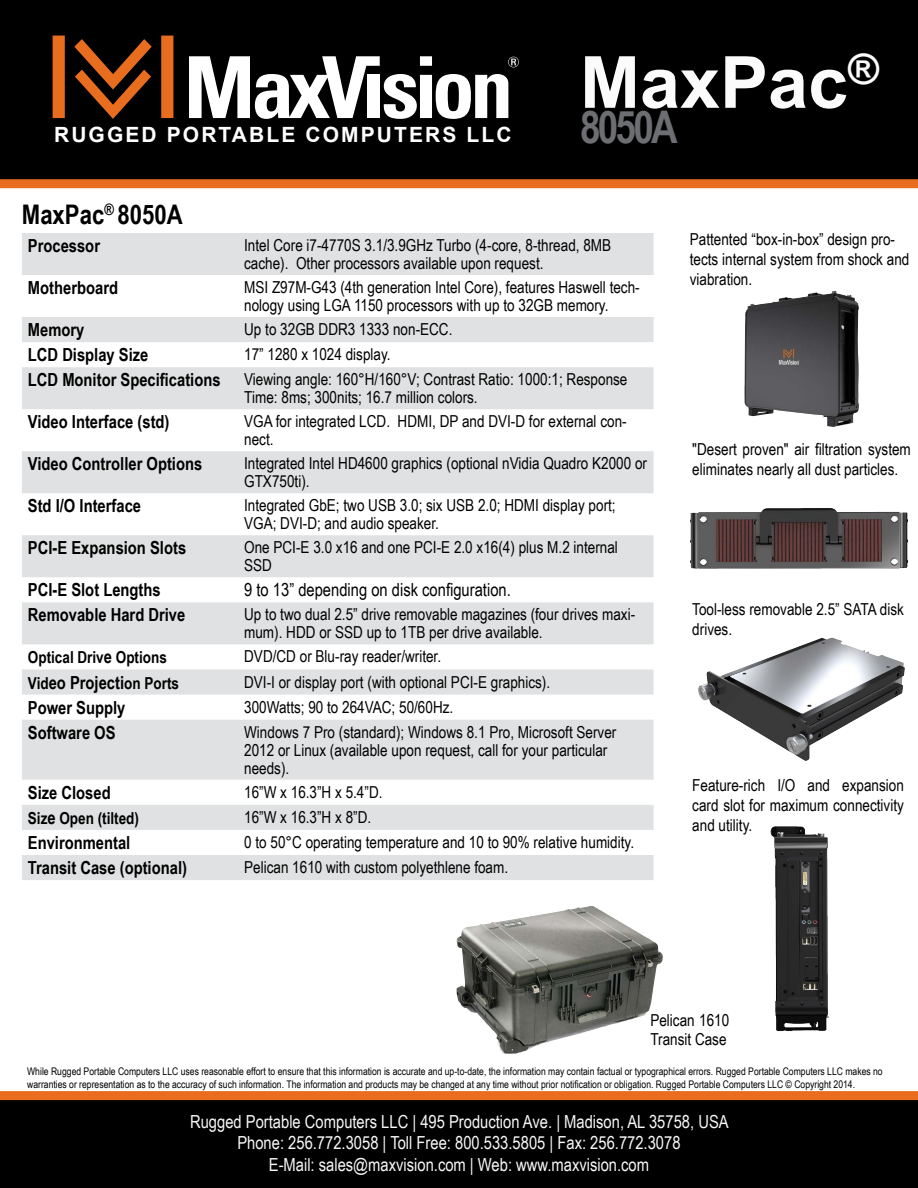
<style>
.page{position:relative;width:918px;height:1188px;background:#fff}
.page>*{position:absolute;margin:0;border:0;box-sizing:border-box;transform-origin:0 0}
.t1{font:700 72px "Arial";color:#fbfbfb}
.t2{font:700 45px "Arial Narrow";letter-spacing:-.06em;color:#6d6e71}
.t3{font:700 27px "Arial Narrow";color:#000}
.t4{font:700 21px "Arial";letter-spacing:.1em;color:#fff}
.t5{font:700 18px "Arial Narrow";color:#000}
.t6{font:18px/21.6px "Arial Narrow";color:#f8f8f9;text-align:center}
.t7{font:18px "Arial Narrow";color:#000}
.t8{font:16.5px/18px "Arial Narrow";color:#000}
.t9{font:700 16.5px "Arial Narrow";color:#000}
.t10{font:10.5px/12.6px "Arial Narrow";color:#000}
.s1{font-style:inherit}
.s2{font-size:18px}
.s3{color:#fffaf6}
</style>
<div class="page">
<div style="left:0;top:0;width:918px;height:184px;background:#000"></div>
<svg style="left:189px;top:56px;width:330px;height:63px"></svg>
<svg style="left:53px;top:36px;width:120px;height:83px"></svg>
<div style="left:0;top:179px;width:918px;height:9px;background:#e86d1f"></div>
<svg style="left:698px;top:637px;width:207px;height:120px"></svg>
<svg style="left:616px;top:919px;width:47px;height:105px"></svg>
<img style="left:456px;top:906px;width:160px;height:148px">
<img style="left:744px;top:291px;width:115px;height:136px">
<svg style="left:22px;top:233px;width:632px;height:647px;fill:#e0e1e2"></svg>
<img style="left:690px;top:508px;width:218px;height:61px">
<img style="left:771px;top:826px;width:58px;height:205px">
<img style="left:733px;top:718px;width:72px;height:43px">
<div style="left:0;top:1099px;width:918px;height:89px;background:#000"></div>
<div style="left:0;top:1091px;width:918px;height:9px;background:#e86d1f"></div>
<p class="t4" style="left:54px;top:121px;width:459px">RUGGED PORTABLE COMPUTERS LLC</p>
<h1 class="t1" style="left:580px;top:35px;width:301px">MaxPac<sup>®</sup></h1>
<h2 class="t2" style="left:580px;top:93px;width:99px">8050A</h2>
<h3 class="t3" style="left:22px;top:194px;width:162px">MaxPac<sup>®</sup> <span class="s1">8050A</span></h3>
<p class="t5" style="left:28px;top:232px;width:74px">Processor</p>
<p class="t8" style="left:244px;top:236px;width:369px">Intel Core i7-4770S 3.1/3.9GHz Turbo (4-core, 8-thread, 8MB cache). Other processors available upon request.</p>
<p class="t5" style="left:28px;top:274px;width:92px">Motherboard</p>
<p class="t8" style="left:244px;top:278px;width:397px">MSI Z97M-G43 (4th generation Intel Core), features Haswell tech&shy;nology using LGA 1150 processors with up to 32GB memory.</p>
<p class="t5" style="left:28px;top:316px;width:58px">Memory</p>
<p class="t8" style="left:244px;top:320px;width:210px">Up to 32GB DDR3 1333 non-ECC.</p>
<p class="t5" style="left:28px;top:341px;width:122px">LCD Display Size</p>
<p class="t8" style="left:244px;top:345px;width:148px">17” 1280 x 1024 display.</p>
<p class="t5" style="left:28px;top:366px;width:194px">LCD Monitor Specifications</p>
<p class="t8" style="left:244px;top:370px;width:385px">Viewing angle: 160°H/160°V; Contrast Ratio: 1000:1; Response<br>Time: 8ms; 300nits; 16.7 million colors.</p>
<p class="t5" style="left:28px;top:408px;width:143px">Video Interface (std)</p>
<p class="t8" style="left:244px;top:412px;width:384px">VGA for integrated LCD. HDMI, DP and DVI-D for external con&shy;nect.</p>
<p class="t5" style="left:28px;top:450px;width:176px">Video Controller Options</p>
<p class="t8" style="left:244px;top:454px;width:404px">Integrated Intel HD4600 graphics (optional nVidia Quadro K2000 or<br>GTX750ti).</p>
<p class="t5" style="left:28px;top:492px;width:115px">Std I/O Interface</p>
<p class="t8" style="left:244px;top:496px;width:373px">Integrated GbE; two USB 3.0; six USB 2.0; HDMI display port;<br>VGA; DVI-D; and audio speaker.</p>
<p class="t5" style="left:28px;top:534px;width:160px">PCI-E Expansion Slots</p>
<p class="t8" style="left:244px;top:538px;width:375px">One PCI-E 3.0 x16 and one PCI-E 2.0 x16(4) plus M.2 internal<br>SSD</p>
<p class="t5" style="left:28px;top:576px;width:134px">PCI-E Slot Lengths</p>
<p class="t7" style="left:244px;top:577px;width:268px">9 to 13” depending on disk configuration.</p>
<p class="t5" style="left:28px;top:602px;width:159px">Removable Hard Drive</p>
<p class="t8" style="left:244px;top:605px;width:393px">Up to two dual 2.5” drive removable magazines (four drives maxi&shy;mum). HDD or SSD up to 1TB per drive available.</p>
<p class="t9" style="left:28px;top:645px;width:141px">Optical Driv<span class="s2">e</span> Options</p>
<p class="t8" style="left:244px;top:647px;width:198px">DVD/CD or Blu-ray reader/writer.</p>
<p class="t9" style="left:28px;top:670px;width:153px">Vid<span class="s2">eo Projecti</span>on Ports</p>
<p class="t8" style="left:244px;top:672px;width:308px">DVI-I or display port (with optional PCI-E graphics).</p>
<p class="t5" style="left:28px;top:694px;width:99px">Power Supply</p>
<p class="t8" style="left:244px;top:697px;width:211px">300Watts; 90 to 264VAC; 50/60Hz.</p>
<p class="t5" style="left:28px;top:719px;width:89px">Software OS</p>
<p class="t8" style="left:244px;top:722px;width:374px">Windows 7 Pro (standard); Windows 8.1 Pro, Microsoft Server<br>2012 or Linux (available upon request, call for your particular needs).</p>
<p class="t5" style="left:28px;top:779px;width:84px">Size Closed</p>
<p class="t8" style="left:244px;top:782px;width:140px">16”W x 16.3”H x 5.4”D.</p>
<p class="t9" style="left:28px;top:806px;width:113px">Siz<span class="s2">e</span> Open (tilted)</p>
<p class="t8" style="left:244px;top:807px;width:129px">16”W x 16.3”H x 8”D.</p>
<p class="t5" style="left:28px;top:829px;width:104px">Environmental</p>
<p class="t8" style="left:244px;top:832px;width:391px">0 to 50°C operating temperature and 10 to 90% relative humidity.</p>
<p class="t5" style="left:28px;top:854px;width:161px">Transit Case (optional)</p>
<p class="t8" style="left:244px;top:858px;width:265px">Pelican 1610 with custom polyethlene foam.</p>
<p class="t8" style="left:690px;top:229px;width:221px;line-height:19.8px">Pattented “box-in-box” design pro&shy;tects internal system from shock and viabration.</p>
<p class="t8" style="left:692px;top:439px;width:220px;line-height:19.8px">"Desert proven" air filtration system eliminates nearly all dust particles.</p>
<p class="t8" style="left:692px;top:599px;width:213px;line-height:19.8px">Tool-less removable 2.5” SATA disk drives.</p>
<p class="t8" style="left:692px;top:775px;width:213px;line-height:19.8px;text-align:justify">Feature-rich I/O and expansion card slot for maximum connectivity and utility.</p>
<p class="t8" style="left:650px;top:1009px;width:80px;line-height:19.8px">Pelican 1610<br>Transit Case</p>
<p class="t10" style="left:27px;top:1065px;width:857px">While Rugged Portable Computers LLC uses reasonable effort to ensure that this information is accurate and up-to-date, the information may contain factual or typographical errors. Rugged Portable Computers LLC makes no warranties or representation as to the accuracy of such information. The information and products may be changed at any time without prior notification or obligation. Rugged Portable Computers LLC © Copyright 2014.</p>
<p class="t6" style="left:190px;top:1110px;width:540px">Rugged Portable Computers LLC <span class="s3">|</span> 495 Production Ave. | Madison, AL 35758, USA<br>Phone: 256.772.3058 | Toll Free: 800.533.5805 | Fax: 256.772.3078<br>E-Mail: sales@maxvision.com | Web: www.maxvision.com</p>
</div>
